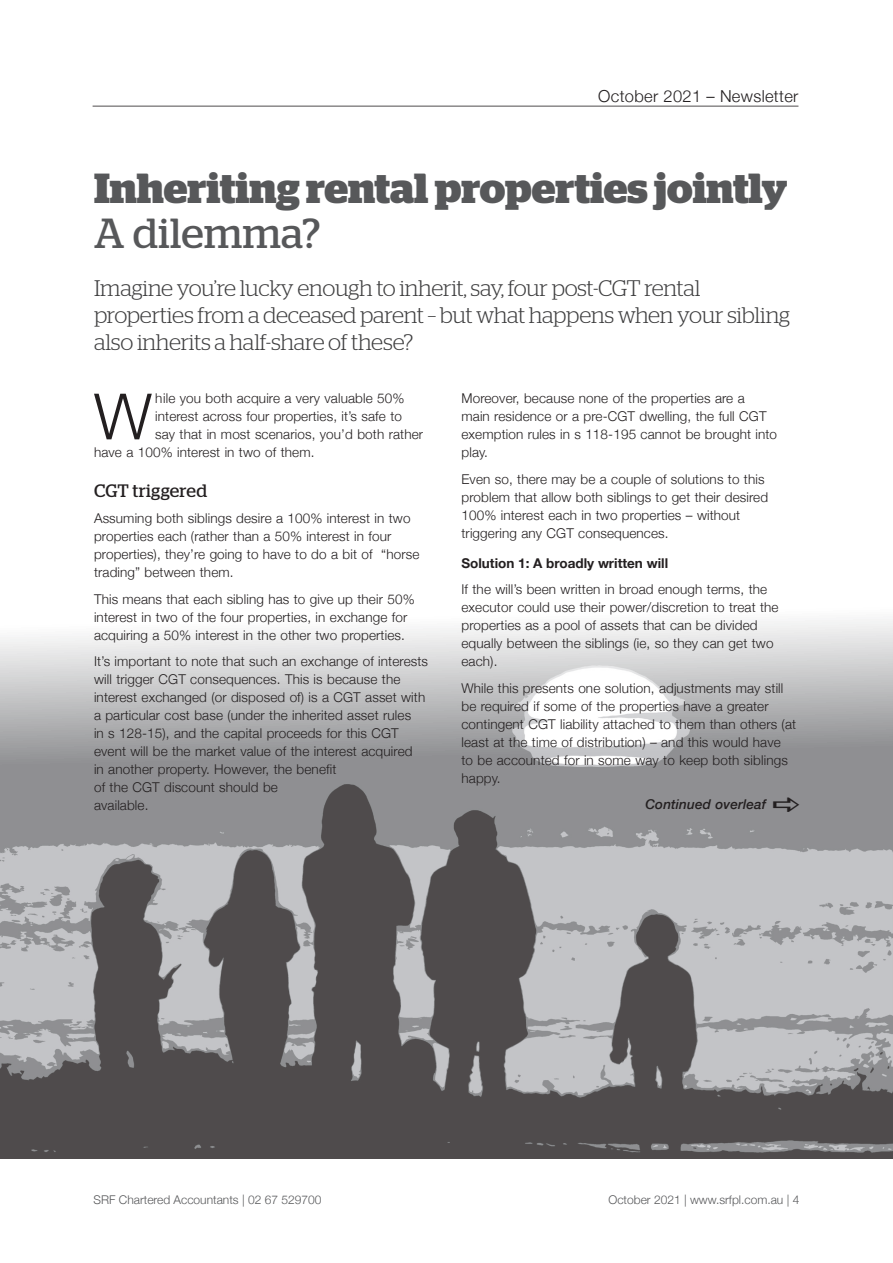
<style>
.page{position:relative;width:893px;height:1263px;background:#fff}
.page>*{position:absolute;margin:0;border:0;box-sizing:border-box;transform-origin:0 0}
.t1{font:300 63.9px "Helvetica Neue";color:#231f20}
.t2{font:700 42px "Stag";color:#57585a}
.t3{font:42px "Stag";letter-spacing:.01em;color:#57585a}
.t4{font:300 22.5px/27px "Stag";letter-spacing:-.01em;color:#3e3e3f}
.t5{font:18px "Stag";letter-spacing:.015em;color:#231f20}
.t6{font:300 16.5px "Helvetica Neue";letter-spacing:.02em;color:#231f20}
.t7{font:300 13.5px/18px "Helvetica Neue";letter-spacing:.01em;color:#231f20}
.t8{font:700 13.5px "Helvetica Neue";color:#231f20}
.t9{font:italic 500 13.5px "Helvetica Neue";letter-spacing:.01em;color:#231f20}
.t10{font:300 12px "Helvetica Neue";color:#57585a}
</style>
<div class="page">
<hr style="left:93px;top:106px;width:705px;height:1px;background:#231f20">
<img style="left:0;top:619px;width:893px;height:539px">
<svg style="left:773px;top:797px;width:26px;height:14px"></svg>
<p class="t6" style="left:598px;top:83px;width:202px">October 2021 – Newsletter</p>
<h2 class="t2" style="left:94px;top:164px;width:695px">Inheriting rental properties jointly</h2>
<h2 class="t3" style="left:94px;top:209px;width:228px">A dilemma?</h2>
<h3 class="t4" style="left:94px;top:274px;width:697px">Imagine you’re lucky enough to inherit, say, four post-CGT rental properties from a deceased parent – but what happens when your sibling also inherits a half-share of these?</h3>
<h1 class="t1" style="left:94px;top:365px;width:59px">W</h1>
<p class="t7" style="left:155px;top:389px;width:251px">hile you both acquire a very valuable 50%</p>
<p class="t7" style="left:155px;top:407px;width:248px">interest across four properties, it’s safe to</p>
<p class="t7" style="left:155px;top:425px;width:269px">say that in most scenarios, you’d both rather</p>
<p class="t7" style="left:94px;top:442px;width:222px">have a 100% interest in two of them.</p>
<h3 class="t5" style="left:94px;top:480px;width:115px">CGT triggered</h3>
<p class="t7" style="left:94px;top:509px;width:327px">Assuming both siblings desire a 100% interest in two properties each (rather than a 50% interest in four properties), they’re going to have to do a bit of “horse trading” between them.</p>
<p class="t7" style="left:94px;top:589px;width:322px">This means that each sibling has to give up their 50% interest in two of the four properties, in exchange for acquiring a 50% interest in the other two properties.</p>
<p class="t7" style="left:94px;top:652px;width:336px">It’s important to note that such an exchange of interests will trigger CGT consequences. This is because the interest exchanged (or disposed of) is a CGT asset with a particular cost base (under the inherited asset rules<br>in s 128-15), and the capital proceeds for this CGT event will be the market value of the interest acquired<br>in another property. However, the benefit<br>of the CGT discount should be<br>available.</p>
<p class="t7" style="left:461px;top:388px;width:317px">Moreover, because none of the properties are a<br>main residence or a pre-CGT dwelling, the full CGT exemption rules in s 118-195 cannot be brought into play.</p>
<p class="t7" style="left:461px;top:469px;width:308px">Even so, there may be a couple of solutions to this problem that allow both siblings to get their desired 100% interest each in two properties – without triggering any CGT consequences.</p>
<p class="t8" style="left:461px;top:552px;width:208px">Solution 1: A broadly written will</p>
<p class="t7" style="left:461px;top:579px;width:319px">If the will’s been written in broad enough terms, the executor could use their power/discretion to treat the properties as a pool of assets that can be divided equally between the siblings (ie, so they can get two each).</p>
<p class="t7" style="left:461px;top:678px;width:336px">While this presents one solution, adjustments may still be required if some of the properties have a greater contingent CGT liability attached to them than others (at least at the time of distribution) – and this would have<br>to be accounted for in some way to keep both siblings happy.</p>
<p class="t9" style="left:645px;top:793px;width:122px">Continued overleaf</p>
<p class="t10" style="left:94px;top:1190px;width:229px">SRF Chartered Accountants | 02 67 529700</p>
<p class="t10" style="left:608px;top:1190px;width:192px">October 2021 | www.srfpl.com.au | 4</p>
</div>
